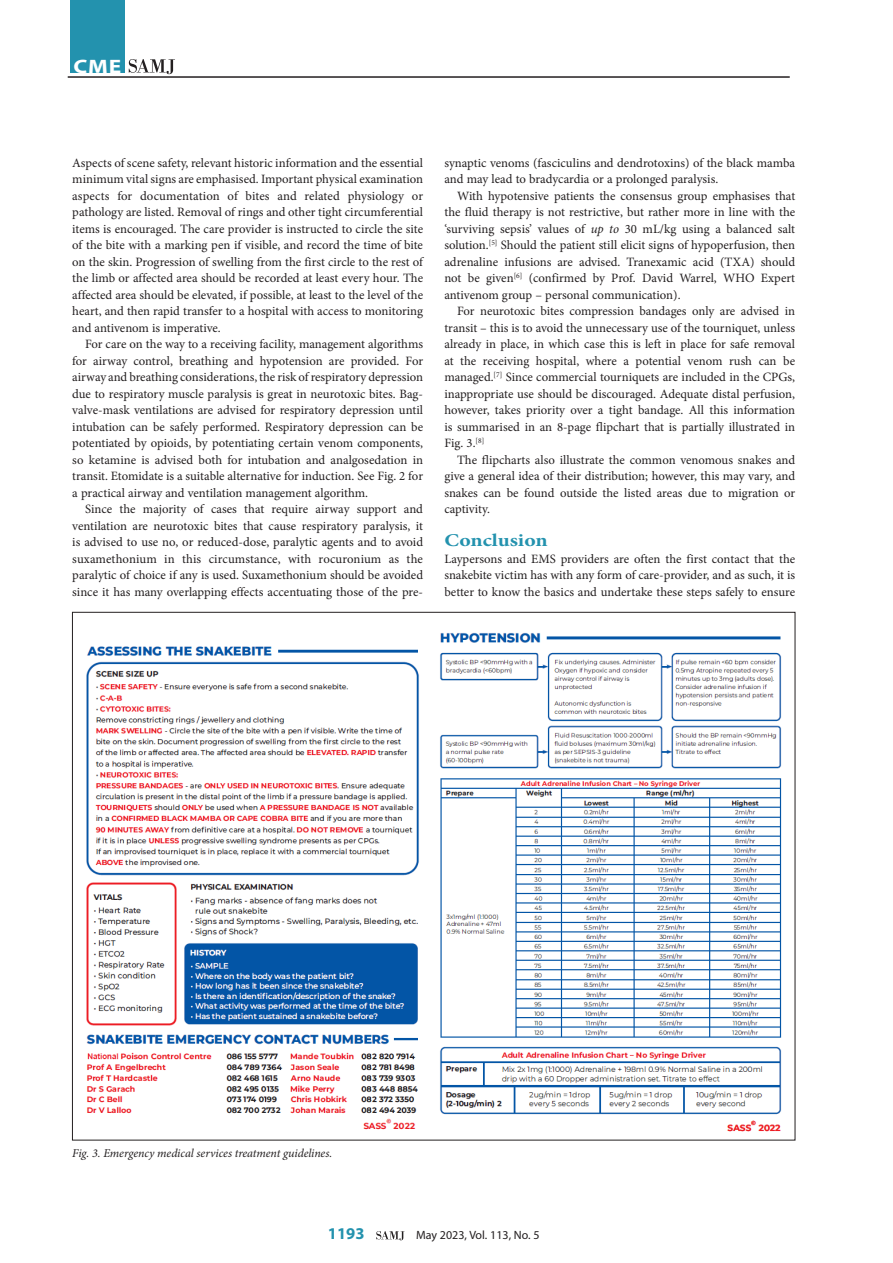
<style>
.page{position:relative;width:893px;height:1263px;background:#fff}
.page>*{position:absolute;margin:0;border:0;box-sizing:border-box;transform-origin:0 0}
.t1{font:700 19.5px "Myriad Pro";color:#fff;scale:1.2 1}
.B_HEAD{font:700 18px "Minion Pro";color:#2392ae;scale:1.2 1}
.t2{font:700 16.5px "Myriad Pro";color:#2392ae}
.BODY_TEXT_INDENT{font:12.75px/16.5px "Minion Pro";color:#231f20;text-align:justify}
.BODY_TEXT_1ST_PARAGR{font:12.75px/16.5px "Minion Pro";letter-spacing:-.005em;color:#231f20;text-align:justify}
.CAPTIONS{font:italic 12px "Minion Pro";letter-spacing:-.005em;color:#231f20}
.t3{font:12px "Myriad Pro";color:#231f20}
.s1{font-style:italic}
</style>
<div class="page">
<svg style="left:376px;top:1231px;width:29px;height:9px"></svg>
<hr style="left:68px;top:76px;width:722px;height:2px;background:#231f20">
<svg style="left:129px;top:59px;width:46px;height:15px"></svg>
<div style="left:70px;top:0;width:54px;height:73px;background:#2392ae"></div>
<img style="left:86px;top:646px;width:333px;height:484px">
<img style="left:440px;top:632px;width:342px;height:500px">
<h1 class="t1" style="left:74px;top:54px;width:41px">CME</h1>
<p class="BODY_TEXT_1ST_PARAGR" style="left:72px;top:154px;width:352px">Aspects of scene safety, relevant historic information and the essential minimum vital signs are emphasised. Important physical examination aspects for documentation of bites and related physiology or pathology are listed. Removal of rings and other tight circumferential items is encouraged. The care provider is instructed to circle the site of the bite with a marking pen if visible, and record the time of bite on the skin. Progression of swelling from the first circle to the rest of the limb or affected area should be recorded at least every hour. The affected area should be elevated, if possible, at least to the level of the heart, and then rapid transfer to a hospital with access to monitoring and antivenom is imperative.</p>
<p class="BODY_TEXT_INDENT" style="left:72px;top:336px;width:352px;text-indent:13px">For care on the way to a receiving facility, management algorithms for airway control, breathing and hypotension are provided. For airway and breathing considerations, the risk of respiratory depression due to respiratory muscle paralysis is great in neurotoxic bites. Bag&shy;valve-mask ventilations are advised for respiratory depression until intubation can be safely performed. Respiratory depression can be potentiated by opioids, by potentiating certain venom components, so ketamine is advised both for intubation and analgosedation in transit. Etomidate is a suitable alternative for induction. See Fig. 2 for a practical airway and ventilation management algorithm.</p>
<p class="BODY_TEXT_INDENT" style="left:72px;top:501px;width:352px;text-indent:13px">Since the majority of cases that require airway support and ventilation are neurotoxic bites that cause respiratory paralysis, it is advised to use no, or reduced-dose, paralytic agents and to avoid suxamethonium in this circumstance, with rocuronium as the paralytic of choice if any is used. Suxamethonium should be avoided since it has many overlapping effects accentuating those of the pre-</p>
<p class="BODY_TEXT_INDENT" style="left:444px;top:154px;width:352px">synaptic venoms (fasciculins and dendrotoxins) of the black mamba and may lead to bradycardia or a prolonged paralysis.</p>
<p class="BODY_TEXT_INDENT" style="left:444px;top:187px;width:352px;text-indent:13px">With hypotensive patients the consensus group emphasises that the fluid therapy is not restrictive, but rather more in line with the ‘surviving sepsis’ values of <span class="s1">up to</span> 30 mL/kg using a balanced salt solution.<sup>[5]</sup> Should the patient still elicit signs of hypoperfusion, then adrenaline infusions are advised. Tranexamic acid (TXA) should not be given<sup>[6]</sup> (confirmed by Prof. David Warrel, WHO Expert antivenom group – personal communication).</p>
<p class="BODY_TEXT_INDENT" style="left:444px;top:303px;width:352px;text-indent:13px">For neurotoxic bites compression bandages only are advised in transit – this is to avoid the unnecessary use of the tourniquet, unless already in place, in which case this is left in place for safe removal at the receiving hospital, where a potential venom rush can be managed.<sup>[7]</sup> Since commercial tourniquets are included in the CPGs, inappropriate use should be discouraged. Adequate distal perfusion, however, takes priority over a tight bandage. All this information is summarised in an 8-page flipchart that is partially illustrated in Fig. 3.<sup>[8]</sup></p>
<p class="BODY_TEXT_INDENT" style="left:444px;top:451px;width:352px;text-indent:13px">The flipcharts also illustrate the common venomous snakes and give a general idea of their distribution; however, this may vary, and snakes can be found outside the listed areas due to migration or captivity.</p>
<h2 class="B_HEAD" style="left:444px;top:528px;width:88px">Conclusion</h2>
<p class="BODY_TEXT_1ST_PARAGR" style="left:444px;top:550px;width:352px">Laypersons and EMS providers are often the first contact that the snakebite victim has with any form of care-provider, and as such, it is better to know the basics and undertake these steps safely to ensure</p>
<p class="CAPTIONS" style="left:72px;top:1145px;width:261px">Fig. 3. Emergency medical services treatment guidelines.</p>
<p class="t2" style="left:328px;top:1223px;width:38px">1193</p>
<p class="t3" style="left:416px;top:1228px;width:125px">May 2023, Vol. 113, No. 5</p>
</div>
